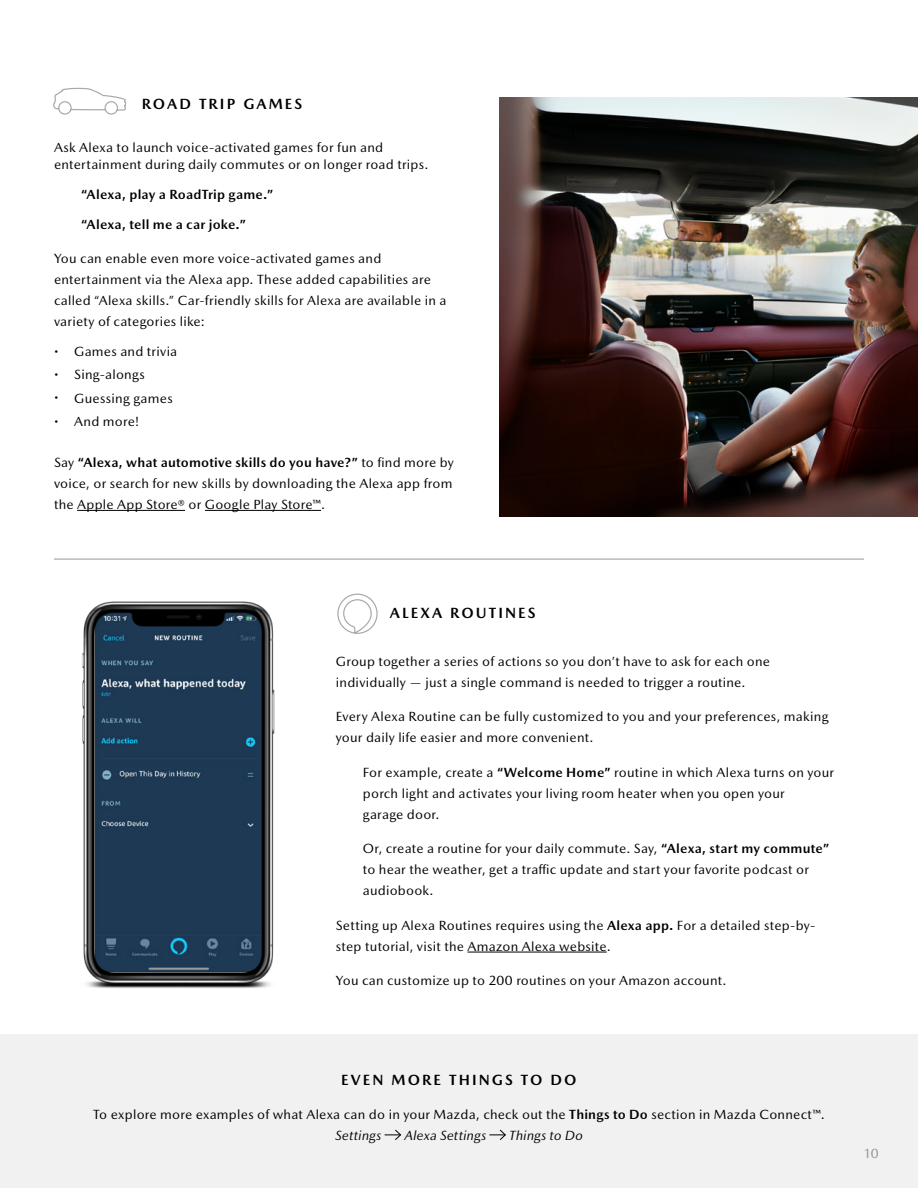
<style>
.page{position:relative;width:918px;height:1188px;background:#fff}
.page>*{position:absolute;margin:0;border:0;box-sizing:border-box;transform-origin:0 0}
.t1{font:700 15px "Mazda Type";letter-spacing:.14em;color:#000}
.t2{font:13.5px/21px "Mazda Type";letter-spacing:.015em;color:#000}
.t3{font:700 13.5px "Mazda Type";letter-spacing:.015em;color:#000}
.t4{font:italic 13.5px "Mazda Type";letter-spacing:.02em;color:#000}
.t5{font:13.5px "Mazda Type";color:#939598}
.s1{font-weight:700}
.s2{font-style:italic}
</style>
<div class="page">
<div style="left:0;top:1035px;width:918px;height:153px;background:#f1f1f2"></div>
<hr style="left:77px;top:510px;width:108px;height:1px;background:#000">
<hr style="left:205px;top:510px;width:116px;height:1px;background:#000">
<svg style="left:385px;top:1129px;width:17px;height:11px"></svg>
<svg style="left:489px;top:1129px;width:17px;height:11px"></svg>
<hr style="left:54px;top:559px;width:810px;height:1px;background:#939598">
<svg style="left:53px;top:87px;width:74px;height:28px"></svg>
<hr style="left:468px;top:952px;width:139px;height:1px;background:#000">
<svg style="left:337px;top:593px;width:41px;height:41px"></svg>
<img style="left:82px;top:601px;width:193px;height:388px">
<img style="left:500px;top:97px;width:418px;height:419px">
<p class="t1" style="left:142px;top:94px;width:162px">ROAD TRIP GAMES</p>
<p class="t2" style="left:54px;top:139px;width:376px;line-height:16.5px">Ask Alexa to launch voice-activated games for fun and entertainment during daily commutes or on longer road trips.</p>
<p class="t3" style="left:81px;top:186px;width:194px">“Alexa, play a RoadTrip game.”</p>
<p class="t3" style="left:81px;top:216px;width:166px">“Alexa, tell me a car joke.”</p>
<p class="t2" style="left:54px;top:248px;width:394px">You can enable even more voice-activated games and entertainment via the Alexa app. These added capabilities are called “Alexa skills.” Car-friendly skills for Alexa are available in a variety of categories like:</p>
<p class="t2" style="left:54px;top:341px;width:125px"><sup>•</sup> Games and trivia</p>
<p class="t2" style="left:54px;top:364px;width:92px"><sup>•</sup> Sing-alongs</p>
<p class="t2" style="left:54px;top:387px;width:120px"><sup>•</sup> Guessing games</p>
<p class="t2" style="left:54px;top:411px;width:87px"><sup>•</sup> And more!</p>
<p class="t2" style="left:54px;top:452px;width:401px;text-align:justify">Say <span class="s1">“Alexa, what automotive skills do you have?”</span> to find more by voice, or search for new skills by downloading the Alexa app from the Apple App Store® or Google Play Store™.</p>
<p class="t1" style="left:390px;top:603px;width:147px">ALEXA ROUTINES</p>
<p class="t2" style="left:336px;top:651px;width:436px">Group together a series of actions so you don’t have to ask for each one individually — just a single command is needed to trigger a routine.</p>
<p class="t2" style="left:336px;top:706px;width:494px">Every Alexa Routine can be fully customized to you and your preferences, making your daily life easier and more convenient.</p>
<p class="t2" style="left:363px;top:762px;width:473px">For example, create a <span class="s1">“Welcome Home”</span> routine in which Alexa turns on your porch light and activates your living room heater when you open your<br>garage door.</p>
<p class="t2" style="left:363px;top:838px;width:468px">Or, create a routine for your daily commute. Say, <span class="s1">“Alexa, start my commute” </span>to hear the weather, get a traffic update and start your favorite podcast or audiobook.</p>
<p class="t2" style="left:336px;top:915px;width:481px">Setting up Alexa Routines requires using the <span class="s1">Alexa app.</span> For a detailed step-by&shy;step tutorial, visit the Amazon Alexa website.</p>
<p class="t2" style="left:336px;top:970px;width:392px">You can customize up to 200 routines on your Amazon account.</p>
<p class="t1" style="left:341px;top:1070px;width:237px">EVEN MORE THINGS TO DO</p>
<p class="t2" style="left:335px;top:1104px;width:491px;text-indent:-242px">To explore more examples of what Alexa can do in your Mazda, check out the <span class="s1">Things to Do</span> section in Mazda Connect™.<br><span class="s2">Settings</span></p>
<p class="t4" style="left:404px;top:1127px;width:83px">Alexa Settings</p>
<p class="t4" style="left:509px;top:1127px;width:75px">Things to Do</p>
<p class="t5" style="left:864px;top:1145px;width:17px">10</p>
</div>
